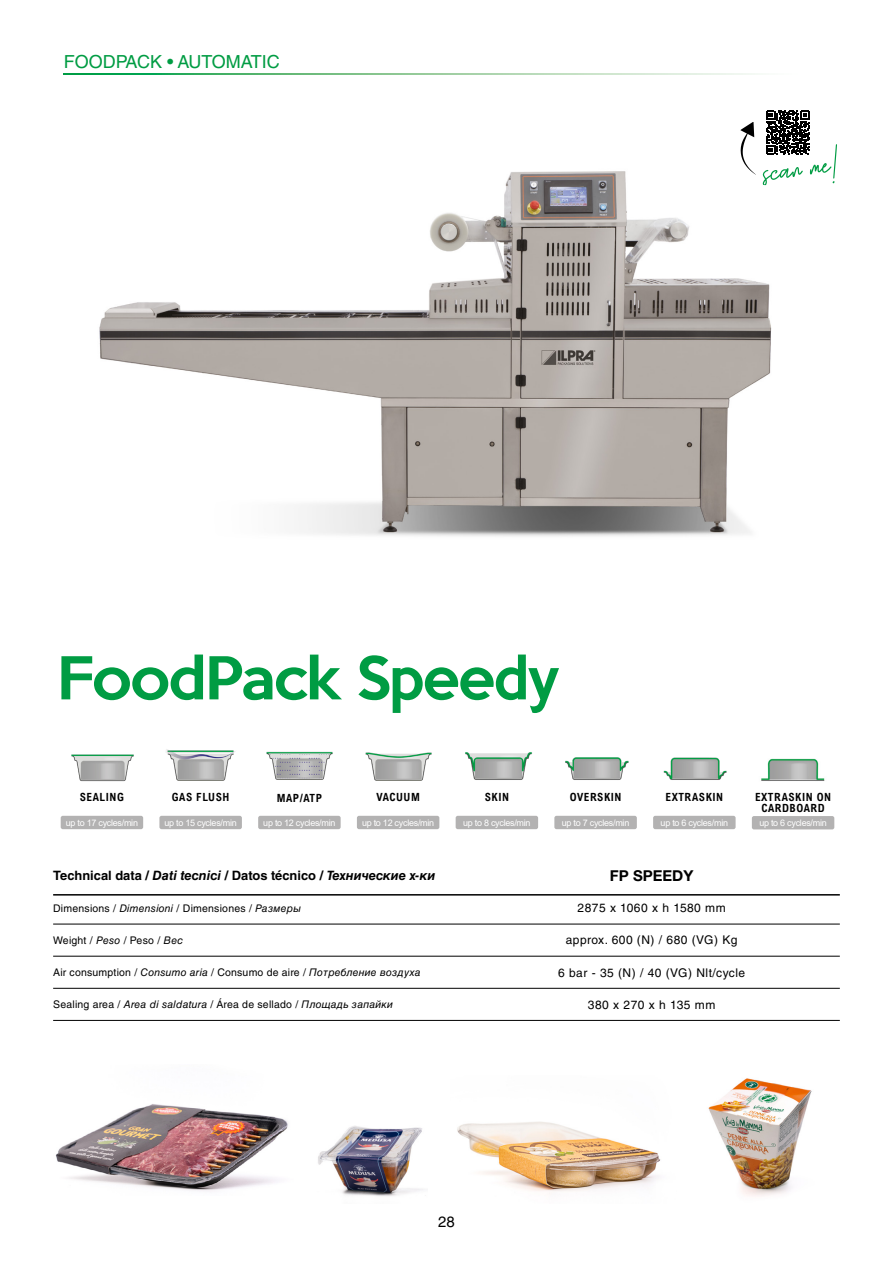
<style>
.page{position:relative;width:893px;height:1263px;background:#fff}
.page>*{position:absolute;margin:0;border:0;box-sizing:border-box;transform-origin:0 0}
.t1{font:500 54px "Keep Calm";letter-spacing:-.03em;color:#009c43;scale:1.08 1}
.t2{font:18px "Helvetica LT Std";color:#009c43}
.t3{font:700 15px "Helvetica Neue LT Pro";color:#000}
.t4{font:15px "Helvetica LT Std";color:#000}
.t5{font:700 12.9px "Helvetica LT Std";color:#000}
.t6{font:12px "Helvetica LT Std";letter-spacing:.04em;color:#000}
.t7{font:700 11.25px/10.5px "Arial Nova Cond";letter-spacing:.05em;color:#000;text-align:center}
.t8{font:10.5px "Helvetica LT Std";letter-spacing:.02em;color:#000}
.t9{font:italic 10.5px "Helvetica LT Std";letter-spacing:.02em;color:#000}
.t10{font:9px "Arial";letter-spacing:-.03em;color:#fff}
.s1{font-style:italic}
.s2{font-style:normal}
</style>
<div class="page">
<svg style="left:64px;top:73px;width:691px;height:1px"></svg>
<img style="left:99px;top:171px;width:673px;height:366px">
<img style="left:71px;top:754px;width:63px;height:28px">
<div style="left:61px;top:816px;width:82px;height:13px;background:#b3b2b2;border-radius:2px"></div>
<img style="left:365px;top:752px;width:67px;height:29px">
<div style="left:357px;top:816px;width:82px;height:13px;background:#b3b2b2;border-radius:2px"></div>
<img style="left:266px;top:751px;width:67px;height:29px">
<div style="left:258px;top:816px;width:83px;height:13px;background:#b3b2b2;border-radius:2px"></div>
<img style="left:166px;top:749px;width:69px;height:32px">
<div style="left:159px;top:816px;width:83px;height:13px;background:#b3b2b2;border-radius:2px"></div>
<img style="left:465px;top:752px;width:67px;height:28px">
<div style="left:456px;top:816px;width:82px;height:13px;background:#b3b2b2;border-radius:2px"></div>
<img style="left:565px;top:757px;width:64px;height:23px">
<div style="left:554px;top:816px;width:83px;height:13px;background:#b3b2b2;border-radius:2px"></div>
<img style="left:663px;top:757px;width:64px;height:23px">
<div style="left:653px;top:816px;width:83px;height:13px;background:#b3b2b2;border-radius:2px"></div>
<img style="left:318px;top:1126px;width:105px;height:70px">
<img style="left:708px;top:1078px;width:104px;height:118px">
<img style="left:55px;top:1104px;width:233px;height:87px">
<img style="left:457px;top:1121px;width:204px;height:70px">
<svg style="left:763px;top:111px;width:74px;height:75px"></svg>
<svg style="left:740px;top:122px;width:16px;height:53px"></svg>
<img style="left:761px;top:758px;width:64px;height:23px">
<div style="left:752px;top:816px;width:82px;height:13px;background:#b3b2b2;border-radius:2px"></div>
<hr style="left:53px;top:894px;width:787px;height:1px;background:#000">
<hr style="left:53px;top:924px;width:787px;height:1px;background:#000">
<hr style="left:53px;top:956px;width:787px;height:1px;background:#000">
<hr style="left:53px;top:988px;width:787px;height:1px;background:#000">
<hr style="left:53px;top:1020px;width:787px;height:1px;background:#000">
<h2 class="t2" style="left:64px;top:51px;width:217px">FOODPACK • AUTOMATIC</h2>
<h1 class="t1" style="left:57px;top:631px;width:467px">FoodPack Speedy</h1>
<p class="t7" style="left:80px;top:792px;width:46px">SEALING</p>
<p class="t10" style="left:66px;top:816px;width:74px">up to 17 cycles/min</p>
<p class="t7" style="left:172px;top:792px;width:59px">GAS FLUSH</p>
<p class="t10" style="left:165px;top:816px;width:74px">up to 15 cycles/min</p>
<p class="t7" style="left:277px;top:792px;width:47px">MAP/ATP</p>
<p class="t10" style="left:263px;top:816px;width:74px">up to 12 cycles/min</p>
<p class="t7" style="left:376px;top:792px;width:45px">VACUUM</p>
<p class="t10" style="left:362px;top:816px;width:74px">up to 12 cycles/min</p>
<p class="t7" style="left:485px;top:792px;width:26px">SKIN</p>
<p class="t10" style="left:463px;top:816px;width:69px">up to 8 cycles/min</p>
<p class="t7" style="left:570px;top:792px;width:53px">OVERSKIN</p>
<p class="t10" style="left:562px;top:816px;width:69px">up to 7 cycles/min</p>
<p class="t7" style="left:665px;top:792px;width:59px">EXTRASKIN</p>
<p class="t10" style="left:661px;top:816px;width:69px">up to 6 cycles/min</p>
<p class="t7" style="left:755px;top:792px;width:78px">EXTRASKIN ON<br>CARDBOARD</p>
<p class="t10" style="left:759px;top:816px;width:69px">up to 6 cycles/min</p>
<h3 class="t5" style="left:53px;top:868px;width:384px">Technical data / <span class="s1">Dati tecnici</span> / Datos técnico / <span class="s1">Технические х-ки</span></h3>
<p class="t8" style="left:53px;top:902px;width:249px">Dimensions / <span class="s1">Dimensioni</span> / Dimensiones / <span class="s1">Размеры</span></p>
<p class="t8" style="left:53px;top:934px;width:132px">Weight / <span class="s1">Peso</span> / Peso / <span class="s1">Вес</span></p>
<p class="t8" style="left:53px;top:966px;width:369px">Air consumption / <span class="s1">Consumo aria</span> / Consumo de aire / <span class="s1">Потребление воздуха</span></p>
<p class="t9" style="left:53px;top:998px;width:341px"><span class="s2">Sealing area /</span> Area di saldatura <span class="s2">/ Área de sellado /</span> Площадь запайки</p>
<h3 class="t3" style="left:610px;top:866px;width:85px">FP SPEEDY</h3>
<h3 class="t6" style="left:578px;top:901px;width:150px">2875 x 1060 x h 1580 mm</h3>
<h3 class="t6" style="left:566px;top:933px;width:173px">approx. 600 (N) / 680 (VG) Kg</h3>
<h3 class="t6" style="left:558px;top:965px;width:189px">6 bar - 35 (N) / 40 (VG) Nlt/cycle</h3>
<h3 class="t6" style="left:588px;top:997px;width:129px">380 x 270 x h 135 mm</h3>
<h3 class="t4" style="left:438px;top:1213px;width:18px">28</h3>
</div>
